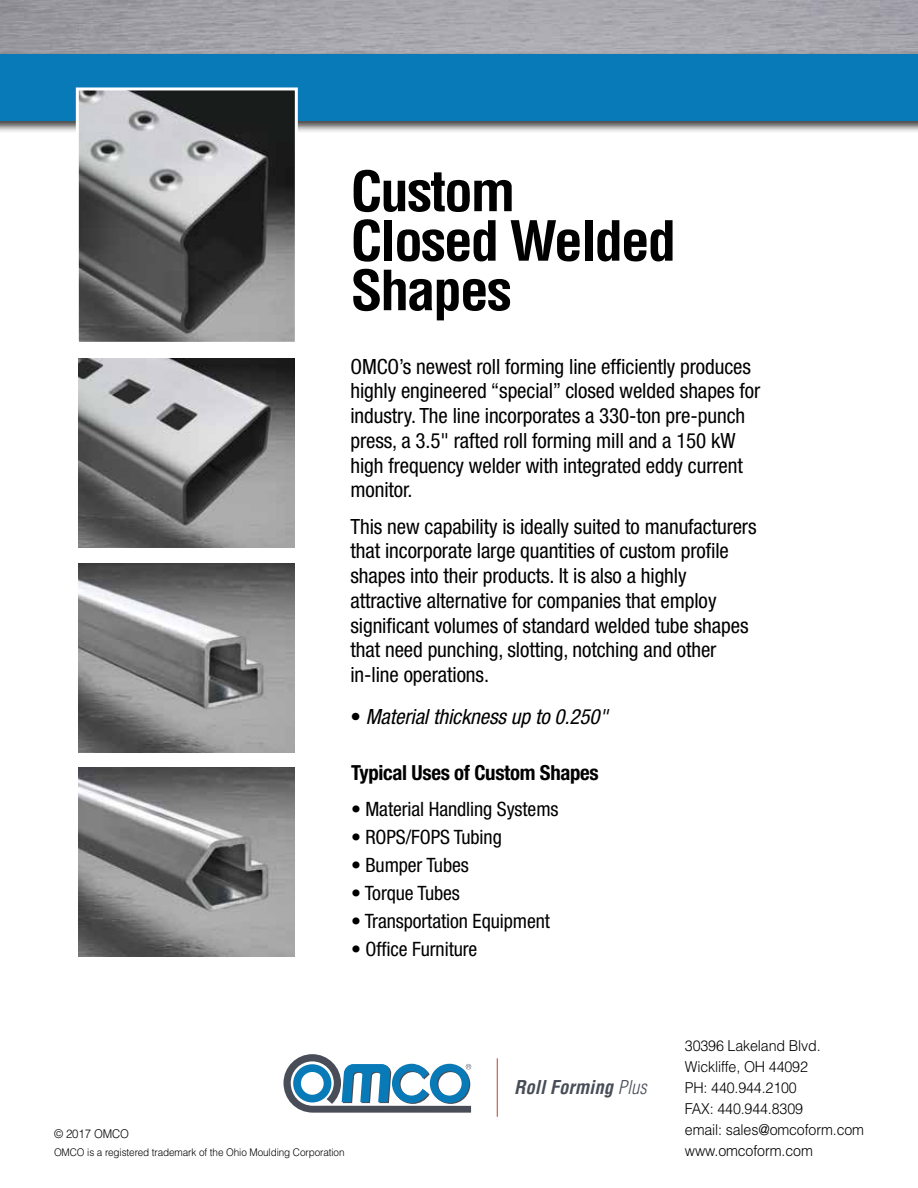
<style>
.page{position:relative;width:918px;height:1188px;background:#fff}
.page>*{position:absolute;margin:0;border:0;box-sizing:border-box;transform-origin:0 0}
.t1{font:700 condensed 54px/49.5px "Helvetica";letter-spacing:-.04em;color:#000;scale:1.07 1}
.t2{font:condensed 21px/24.8px "Helvetica Neue";letter-spacing:-.005em;color:#000}
.t3{font:italic condensed 21px "Helvetica Neue";letter-spacing:-.005em;color:#000}
.t4{font:700 condensed 20.85px "Helvetica Neue";letter-spacing:-.015em;color:#000}
.t5{font:condensed 19.8px "Helvetica Neue";letter-spacing:-.005em;color:#000}
.t6{font:italic 700 condensed 18.6px "Helvetica";color:#484d57}
.t7{font:300 15px/21px "Helvetica";letter-spacing:-.01em;color:#000;scale:.95 1}
.t8{font:300 12px "Helvetica";letter-spacing:-.01em;color:#000;scale:.95 1}
.t9{font:300 10.5px "Helvetica";letter-spacing:-.01em;color:#000;scale:.95 1}
.s1{font-style:normal}
.s2{font-weight:300}
</style>
<div class="page">
<svg style="left:284px;top:1054px;width:187px;height:59px"></svg>
<hr style="left:497px;top:1058px;width:1px;height:59px;background:#ca3e28">
<div style="left:0;top:51px;width:918px;height:83px;background:#000;opacity:.75"></div>
<div style="left:0;top:54px;width:918px;height:67px;background:#097ab8"></div>
<svg style="left:74px;top:87px;width:225px;height:255px;background:#757677"></svg>
<img style="left:79px;top:358px;width:216px;height:189px">
<img style="left:79px;top:564px;width:216px;height:189px">
<img style="left:79px;top:768px;width:216px;height:189px">
<h1 class="t1" style="left:350px;top:166px;width:306px">Custom<br>Closed Welded<br>Shapes</h1>
<p class="t2" style="left:350px;top:354px;width:411px">OMCO’s newest roll forming line efficiently produces highly engineered “special” closed welded shapes for industry. The line incorporates a 330-ton pre-punch press, a 3.5" rafted roll forming mill and a 150 kW high frequency welder with integrated eddy current monitor.</p>
<p class="t2" style="left:350px;top:514px;width:408px">This new capability is ideally suited to manufacturers that incorporate large quantities of custom profile shapes into their products. It is also a highly attractive alternative for companies that employ significant volumes of standard welded tube shapes that need punching, slotting, notching and other in-line operations.</p>
<p class="t3" style="left:350px;top:705px;width:259px"><span class="s1">•</span> Material thickness up to 0.250"</p>
<p class="t4" style="left:351px;top:760px;width:249px">Typical Uses of Custom Shapes</p>
<p class="t5" style="left:351px;top:797px;width:209px">• Material Handling Systems</p>
<p class="t5" style="left:351px;top:825px;width:152px">• ROPS/FOPS Tubing</p>
<p class="t5" style="left:351px;top:853px;width:119px">• Bumper Tubes</p>
<p class="t5" style="left:351px;top:881px;width:111px">• Torque Tubes</p>
<p class="t5" style="left:351px;top:909px;width:200px">• Transportation Equipment</p>
<p class="t5" style="left:351px;top:937px;width:128px">• Office Furniture</p>
<p class="t8" style="left:54px;top:1127px;width:81px">© 2017 OMCO</p>
<p class="t9" style="left:54px;top:1146px;width:307px">OMCO is a registered trademark of the Ohio Moulding Corporation</p>
<p class="t6" style="left:514px;top:1075px;width:134px">Roll Forming <span class="s2">Plus</span></p>
<p class="t7" style="left:685px;top:1035px;width:190px">30396 Lakeland Blvd.<br>Wickliffe, OH 44092<br>PH: 440.944.2100<br>FAX: 440.944.8309<br>email: sales@omcoform.com www.omcoform.com</p>
</div>
